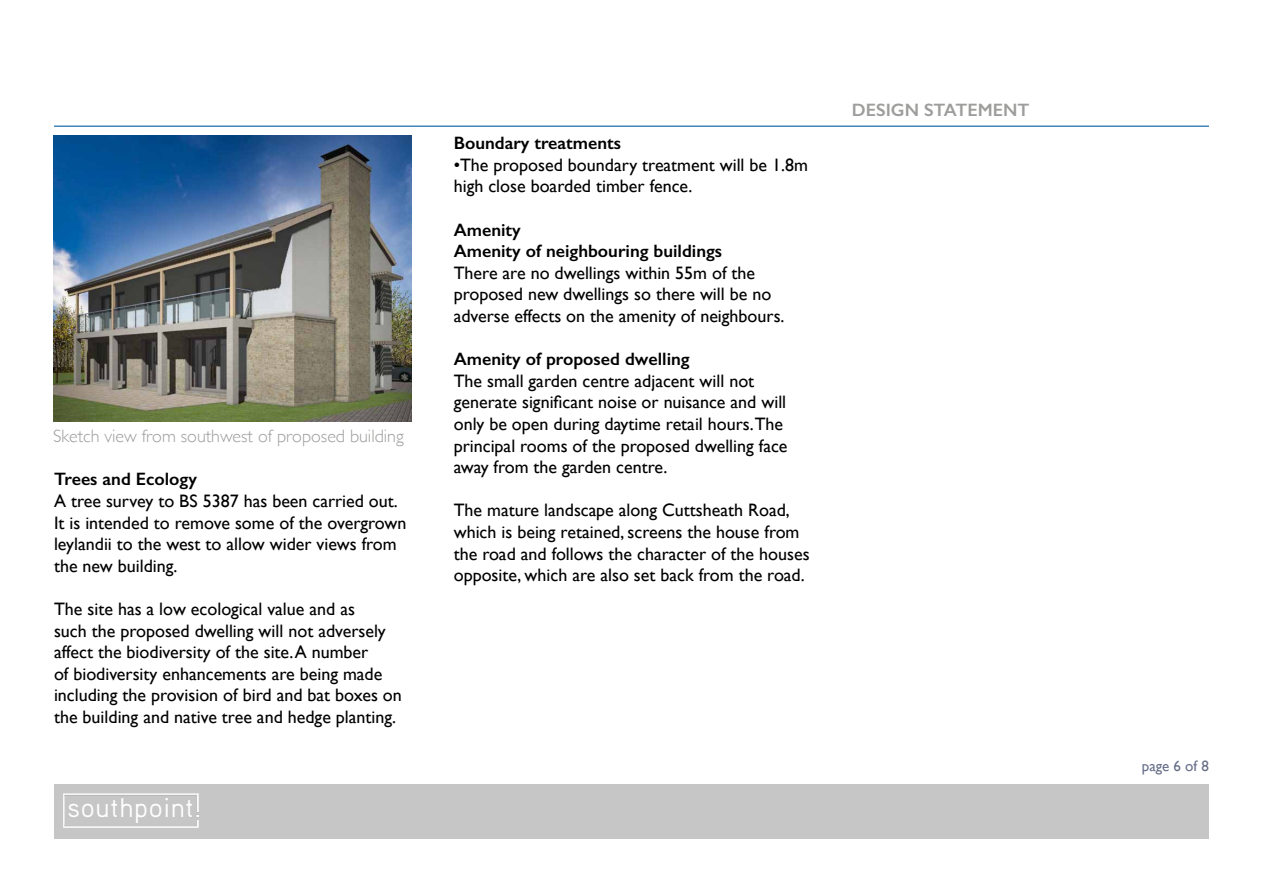
<style>
.page{position:relative;width:1263px;height:893px;background:#fff}
.page>*{position:absolute;margin:0;border:0;box-sizing:border-box;transform-origin:0 0}
.t1{font:27px "Aaux Pro OT";letter-spacing:.025em;color:#fff}
.t2{font:18px/21.6px "Gill Sans";color:#000}
.t3{font:600 18px/21.6px "Gill Sans";color:#000}
.t4{font:300 18px "Gill Sans";color:#9d9d9c}
.t5{font:600 18px "Gill Sans";color:#9d9d9c}
.t6{font:15px "Gill Sans";color:#676f89}
</style>
<div class="page">
<div style="left:54px;top:784px;width:1155px;height:55px;background:#c6c6c6"></div>
<hr style="left:54px;top:126px;width:1155px;height:1px;background:#0061a1">
<img style="left:63px;top:793px;width:136px;height:35px">
<img style="left:53px;top:136px;width:358px;height:285px">
<p class="t4" style="left:53px;top:421px;width:352px">Sketch view from southwest of proposed building</p>
<p class="t3" style="left:54px;top:468px;width:144px">Trees and Ecology</p>
<p class="t2" style="left:54px;top:490px;width:354px">A tree survey to BS 5387 has been carried out.<br>It is intended to remove some of the overgrown leylandii to the west to allow wider views from the new building.</p>
<p class="t2" style="left:54px;top:598px;width:349px">The site has a low ecological value and as<br>such the proposed dwelling will not adversely affect the biodiversity of the site. A number<br>of biodiversity enhancements are being made including the provision of bird and bat boxes on the building and native tree and hedge planting.</p>
<h1 class="t1" style="left:67px;top:790px;width:128px">southpoint</h1>
<p class="t3" style="left:454px;top:132px;width:169px">Boundary treatments</p>
<p class="t2" style="left:454px;top:154px;width:356px">•The proposed boundary treatment will be 1.8m high close boarded timber fence.</p>
<p class="t3" style="left:454px;top:219px;width:270px">Amenity<br>Amenity of neighbouring buildings</p>
<p class="t2" style="left:454px;top:262px;width:332px">There are no dwellings within 55m of the proposed new dwellings so there will be no adverse effects on the amenity of neighbours.</p>
<p class="t3" style="left:454px;top:348px;width:237px">Amenity of proposed dwelling</p>
<p class="t2" style="left:454px;top:370px;width:335px">The small garden centre adjacent will not generate significant noise or nuisance and will only be open during daytime retail hours.The principal rooms of the proposed dwelling face away from the garden centre.</p>
<p class="t2" style="left:454px;top:499px;width:357px">The mature landscape along Cuttsheath Road, which is being retained, screens the house from the road and follows the character of the houses opposite, which are also set back from the road.</p>
<p class="t5" style="left:852px;top:99px;width:179px">DESIGN STATEMENT</p>
<p class="t6" style="left:1142px;top:757px;width:69px">page 6 of 8</p>
</div>
